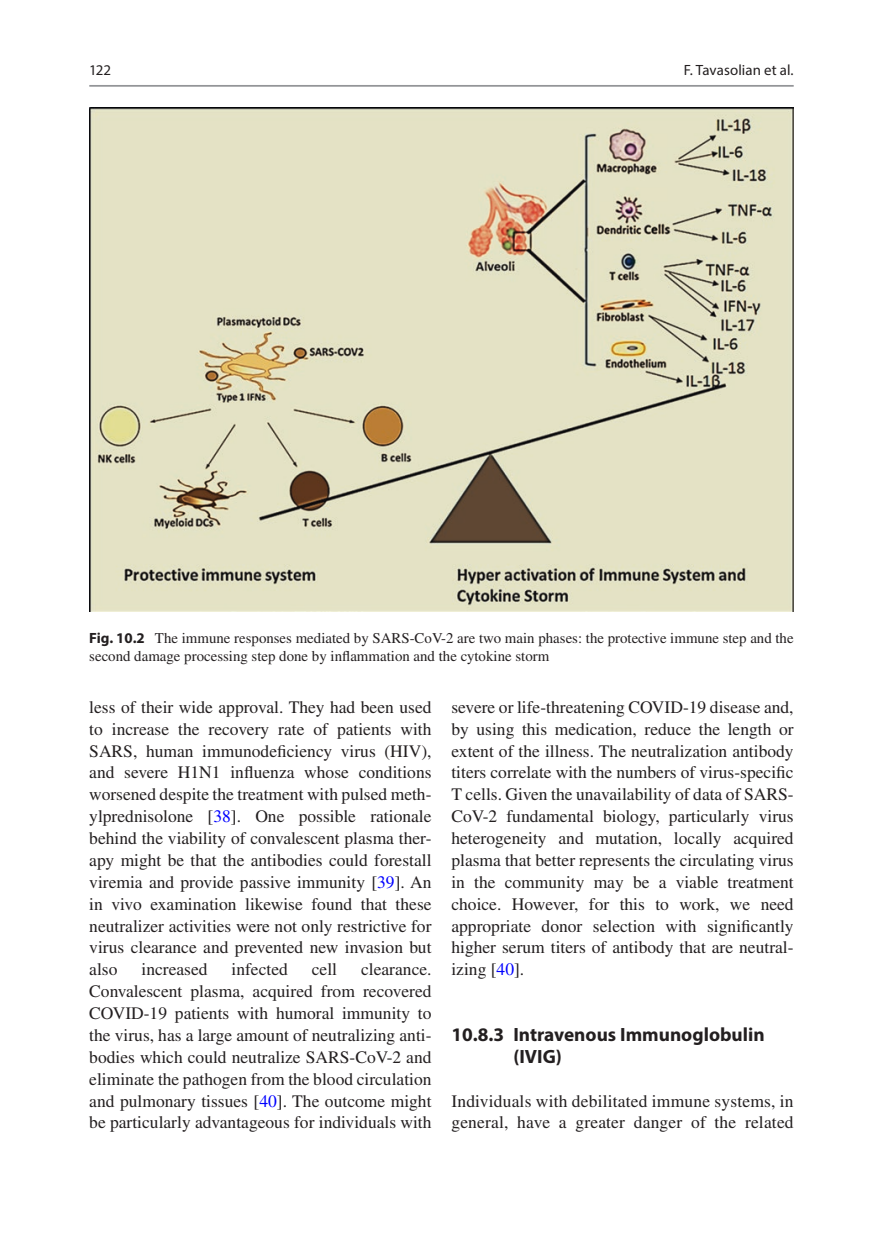
<style>
.page{position:relative;width:883px;height:1260px;background:#fff}
.page>*{position:absolute;margin:0;border:0;box-sizing:border-box;transform-origin:0 0}
.t1{font:700 19.25px/21.9px "Myriad Pro";color:#231f20}
.t2{font:17.5px/21.9px "Times LT Std";color:#231f20;text-align:justify}
.t3{font:14.88px/17.5px "Times LT Std";color:#231f20}
.t4{font:14.88px "Myriad Pro Regular 2";letter-spacing:.005em;color:#231f20}
.t5{font:14.88px "Myriad Pro";color:#231f20}
.s1{font-family:"Myriad Pro";font-weight:700}
.s2{color:#00f}
</style>
<div class="page">
<img style="left:89px;top:107px;width:705px;height:505px">
<hr style="left:89px;top:85px;width:705px;height:2px;background:#939598">
<p class="t5" style="left:89px;top:61px;width:23px">122</p>
<p class="t4" style="left:684px;top:61px;width:112px">F. Tavasolian et al.</p>
<p class="t3" style="left:89px;top:629px;width:706px"><span class="s1">Fig. 10.2</span> The immune responses mediated by SARS-CoV-2 are two main phases: the protective immune step and the second damage processing step done by inflammation and the cytokine storm</p>
<p class="t2" style="left:89px;top:696px;width:344px">less of their wide approval. They had been used to increase the recovery rate of patients with SARS, human immunodeficiency virus (HIV), and severe H1N1 influenza whose conditions worsened despite the treatment with pulsed meth&shy;ylprednisolone [<span class="s2">38</span>]. One possible rationale behind the viability of convalescent plasma ther&shy;apy might be that the antibodies could forestall viremia and provide passive immunity [<span class="s2">39</span>]. An in vivo examination likewise found that these neutralizer activities were not only restrictive for virus clearance and prevented new invasion but also</p>
<p class="t2" style="left:89px;top:958px;width:344px;text-indent:272px">clearance.<br>Convalescent plasma, acquired from recovered COVID-19 patients with humoral immunity to the virus, has a large amount of neutralizing anti&shy;bodies which could neutralize SARS-CoV-2 and eliminate the pathogen from the blood circulation and pulmonary tissues [<span class="s2">40</span>]. The outcome might be particularly advantageous for individuals with</p>
<p class="t2" style="left:141px;top:958px;width:68px">increased</p>
<p class="t2" style="left:232px;top:958px;width:58px">infected</p>
<p class="t2" style="left:312px;top:958px;width:27px">cell</p>
<p class="t2" style="left:451px;top:696px;width:344px">severe or life-threatening COVID-19 disease and, by using this medication, reduce the length or extent of the illness. The neutralization antibody titers correlate with the numbers of virus-specific T cells. Given the unavailability of data of SARS-CoV-2 fundamental biology, particularly virus heterogeneity and mutation, locally acquired plasma that better represents the circulating virus in the community may be a viable treatment choice. However, for this to work, we need appropriate donor selection with significantly higher serum titers of antibody that are neutral&shy;izing [<span class="s2">40</span>].</p>
<p class="t1" style="left:513px;top:1023px;width:253px;text-indent:-62px">10.8.3 Intravenous Immunoglobulin (IVIG)</p>
<p class="t2" style="left:451px;top:1090px;width:344px">Individuals with debilitated immune systems, in general, have a greater danger of the related</p>
</div>
